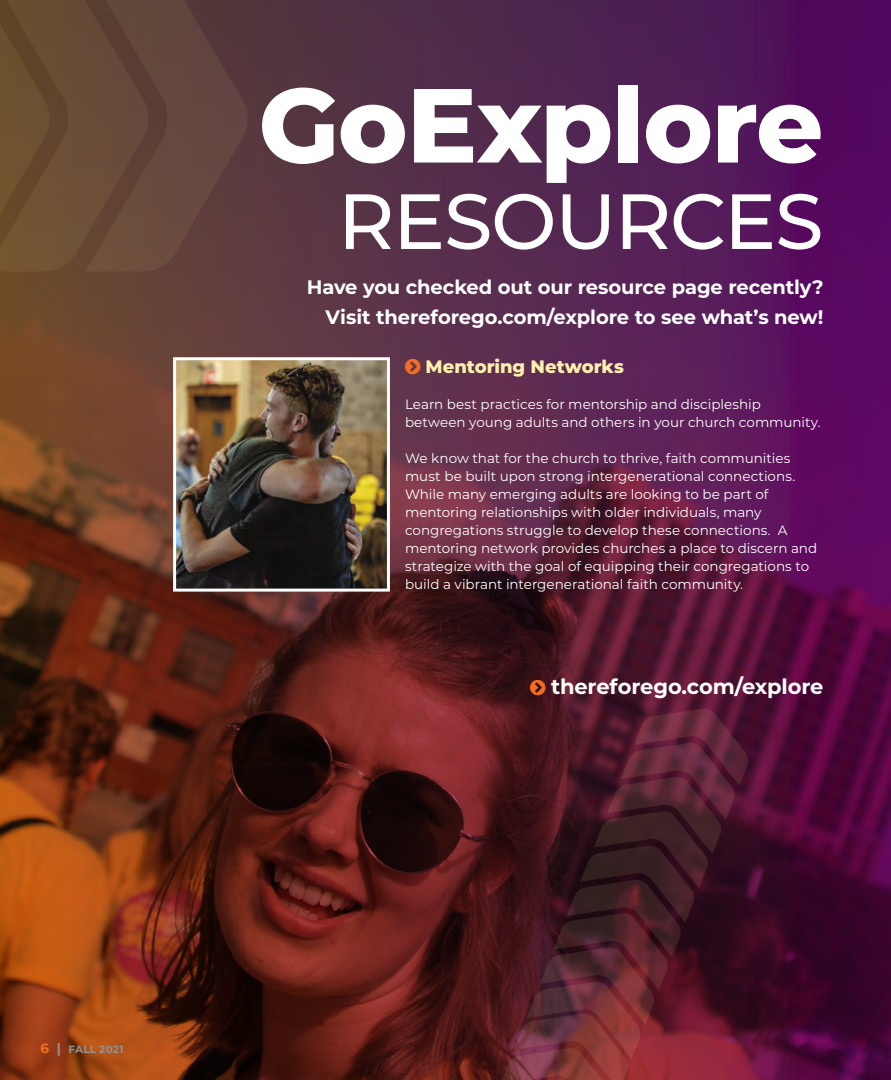
<style>
.page{position:relative;width:891px;height:1080px;background:#fff}
.page>*{position:absolute;margin:0;border:0;box-sizing:border-box;transform-origin:0 0}
.t1{font:800 105px "Montserrat";letter-spacing:-.015em;color:#fff}
.t2{font:500 78px "Montserrat";letter-spacing:-.02em;color:#fff}
.t3{font:700 21px "Montserrat";letter-spacing:-.005em;color:#fff}
.t4{font:700 19.5px/30px "Montserrat";letter-spacing:-.005em;color:#fff;text-align:right}
.t5{font:800 18px "Montserrat";color:#fff0ab}
.t6{font:13.5px/18px "Montserrat";color:#fff}
.t7{font:700 10.5px "Montserrat";letter-spacing:.02em;color:#939393}
.s1{font-size:13.5px;color:#f36e21}
.s2{font-size:13.5px}
</style>
<div class="page">
<img style="left:0;top:0;width:891px;height:1080px">
<img style="left:177px;top:361px;width:209px;height:227px">
<div style="left:173px;top:357px;width:217px;height:235px;border:3px solid #fff"></div>
<svg style="left:150px;top:0;width:99px;height:271px;background:#60423d"></svg>
<svg style="left:51px;top:0;width:99px;height:271px;background:#674a37"></svg>
<svg style="left:0;top:0;width:51px;height:271px;background:#6b4e2e"></svg>
<svg style="left:500px;top:708px;width:249px;height:372px;background:#501c28"></svg>
<svg style="left:405px;top:359px;width:15px;height:15px"></svg>
<svg style="left:530px;top:680px;width:16px;height:16px"></svg>
<p class="t7" style="left:40px;top:1041px;width:85px"><span class="s1">6</span> <span class="s2">|</span> FALL 2021</p>
<h1 class="t1" style="left:259px;top:48px;width:566px">GoExplore</h1>
<h2 class="t2" style="left:338px;top:167px;width:487px">RESOURCES</h2>
<h3 class="t4" style="left:307px;top:272px;width:518px">Have you checked out our resource page recently?<br>Visit thereforego.com/explore to see what’s new!</h3>
<h3 class="t5" style="left:426px;top:354px;width:200px">Mentoring Networks</h3>
<p class="t6" style="left:405px;top:395px;width:417px">Learn best practices for mentorship and discipleship between young adults and others in your church community.</p>
<p class="t6" style="left:405px;top:449px;width:414px">We know that for the church to thrive, faith communities must be built upon strong intergenerational connections.<br>While many emerging adults are looking to be part of mentoring relationships with older individuals, many congregations struggle to develop these connections. A mentoring network provides churches a place to discern and strategize with the goal of equipping their congregations to build a vibrant intergenerational faith community.</p>
<h3 class="t3" style="left:551px;top:672px;width:274px">thereforego.com/explore</h3>
</div>
